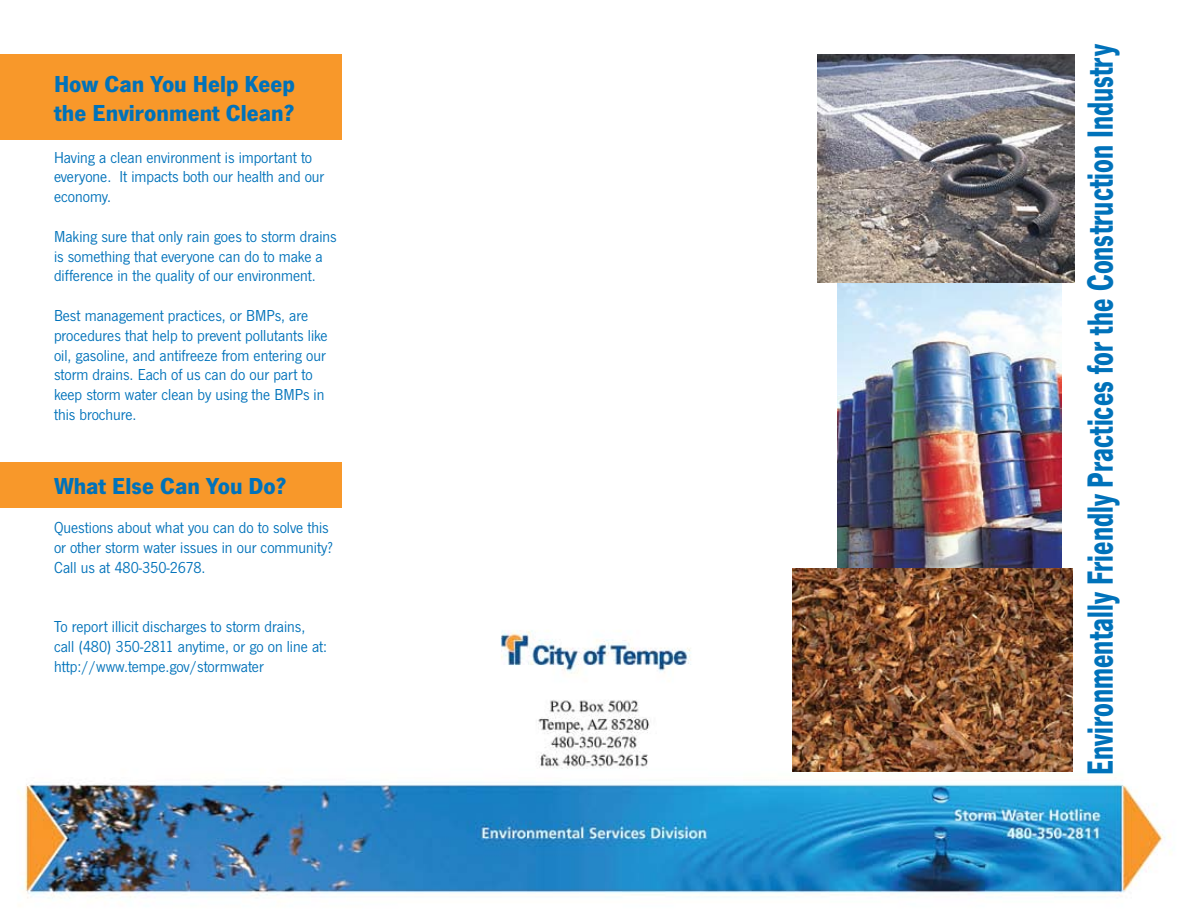
<style>
.page{position:relative;width:1188px;height:918px;background:#fff}
.page>*{position:absolute;margin:0;border:0;box-sizing:border-box;transform-origin:0 0}
.t1{font:700 37.8px "News Got T";color:#0072ba;scale:.71 1}
.t2{font:700 24px/28.8px "News Got T";color:#0072ba}
.t3{font:16.5px/19.8px "News Got T";color:#0072ba}
</style>
<div class="page">
<img style="left:838px;top:282px;width:224px;height:285px">
<div style="left:0;top:462px;width:342px;height:45px;background:#f8982a"></div>
<div style="left:0;top:54px;width:342px;height:85px;background:#f8982a"></div>
<img style="left:18px;top:615px;width:1153px;height:284px">
<img style="left:792px;top:568px;width:280px;height:203px">
<img style="left:817px;top:54px;width:257px;height:228px">
<h2 class="t2" style="left:54px;top:69px;width:243px">How Can You Help Keep the Environment Clean?</h2>
<p class="t3" style="left:54px;top:147px;width:272px">Having a clean environment is important to everyone. It impacts both our health and our economy.</p>
<p class="t3" style="left:54px;top:226px;width:284px">Making sure that only rain goes to storm drains is something that everyone can do to make a difference in the quality of our environment.</p>
<p class="t3" style="left:54px;top:305px;width:275px">Best management practices, or BMPs, are procedures that help to prevent pollutants like oil, gasoline, and antifreeze from entering our storm drains. Each of us can do our part to keep storm water clean by using the BMPs in this brochure.</p>
<h2 class="t2" style="left:54px;top:471px;width:234px">What Else Can You Do?</h2>
<p class="t3" style="left:54px;top:518px;width:281px">Questions about what you can do to solve this or other storm water issues in our community?<br>Call us at 480-350-2678.</p>
<p class="t3" style="left:54px;top:617px;width:275px">To report illicit discharges to storm drains, call (480) 350-2811 anytime, or go on line at: http://www.tempe.gov/stormwater</p>
<h1 class="t1" style="left:1078px;top:775px;width:1031px;rotate:-90deg">Environmentally Friendly Practices for the Construction Industry</h1>
</div>
